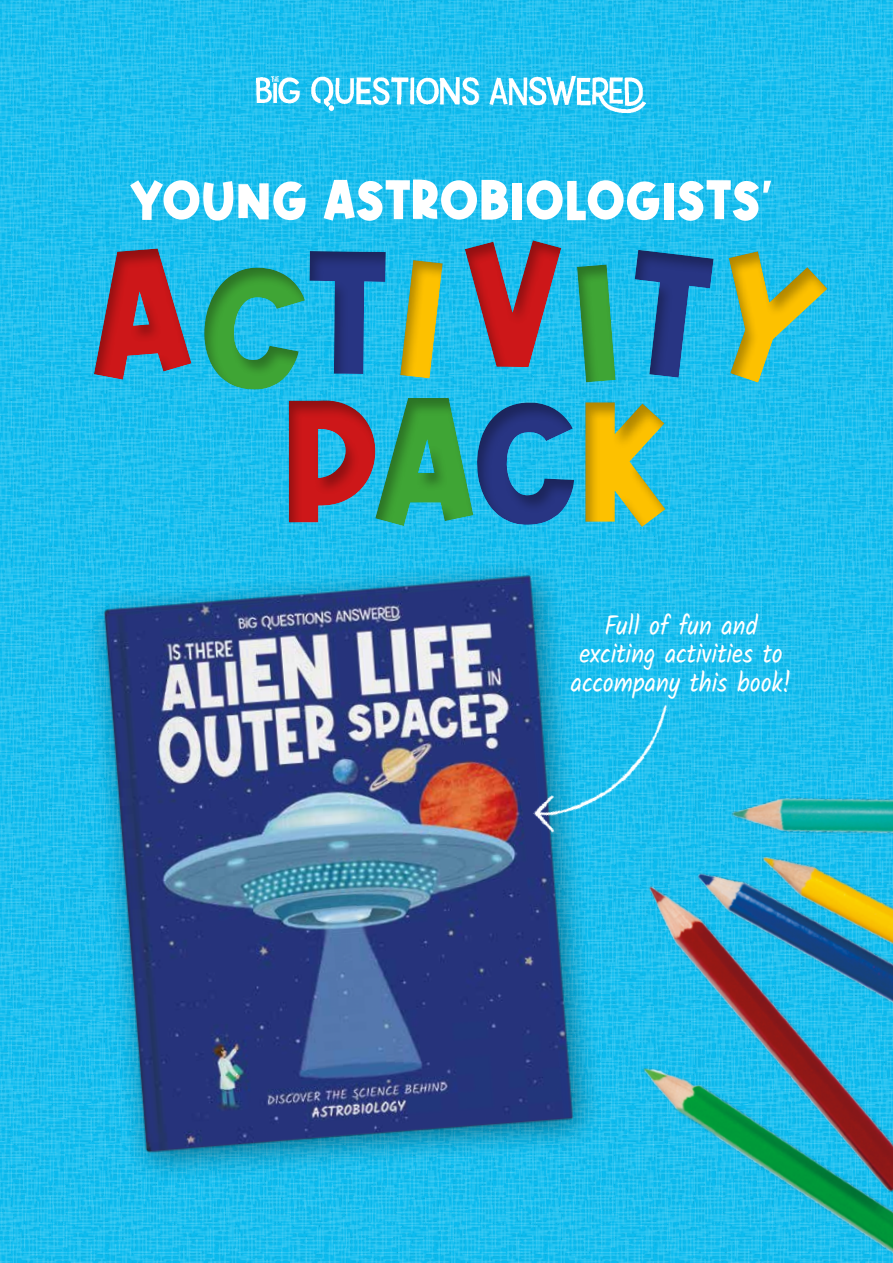
<style>
.page{position:relative;width:893px;height:1263px;background:#fff}
.page>*{position:absolute;margin:0;border:0;box-sizing:border-box;transform-origin:0 0}
.t1{font:165px "Alphakind";color:#cd1719}
.t2{font:165px "Alphakind";color:#283583}
.t3{font:52.5px "Alphakind";letter-spacing:.005em;color:#fff}
.t4{font:27.6px/28.8px "Kalam";letter-spacing:-.005em;color:#fff;text-align:center;scale:.87 1}
.s1{color:#3fa535}
.s2{color:#283583}
.s3{color:#fdc100}
</style>
<div class="page">
<img style="left:0;top:0;width:893px;height:1263px">
<img style="left:257px;top:77px;width:388px;height:36px">
<div style="left:103px;top:364px;width:748px;height:198px;background:#000;opacity:.3"></div>
<svg style="left:68px;top:196px;width:825px;height:292px;background:#1ebceb"></svg>
<div style="left:82px;top:556px;width:523px;height:629px;background:#000;opacity:.4"></div>
<img style="left:85px;top:568px;width:499px;height:597px">
<img style="left:507px;top:702px;width:188px;height:139px">
<img style="left:509px;top:784px;width:384px;height:479px">
<svg style="left:84px;top:247px;width:226px;height:149px;background:#1ebae8"></svg>
<svg style="left:400px;top:260px;width:43px;height:118px;background:#1cb5e2"></svg>
<svg style="left:577px;top:265px;width:39px;height:117px;background:#1db5e2"></svg>
<svg style="left:624px;top:243px;width:208px;height:151px;background:#1ebae8"></svg>
<h2 class="t3" style="left:129px;top:169px;width:646px">YOUNG ASTROBIOLOGISTS’</h2>
<h1 class="t2" style="left:305px;top:217px;width:86px">T</h1>
<h1 class="t1" style="left:461px;top:205px;width:105px">V</h1>
<h1 class="t1" style="left:283px;top:364px;width:390px">P<span class="s1">A</span><span class="s2">C</span><span class="s3">K</span></h1>
<p class="t4" style="left:571px;top:612px;width:255px">Full of fun and exciting activities to accompany this book!</p>
</div>
